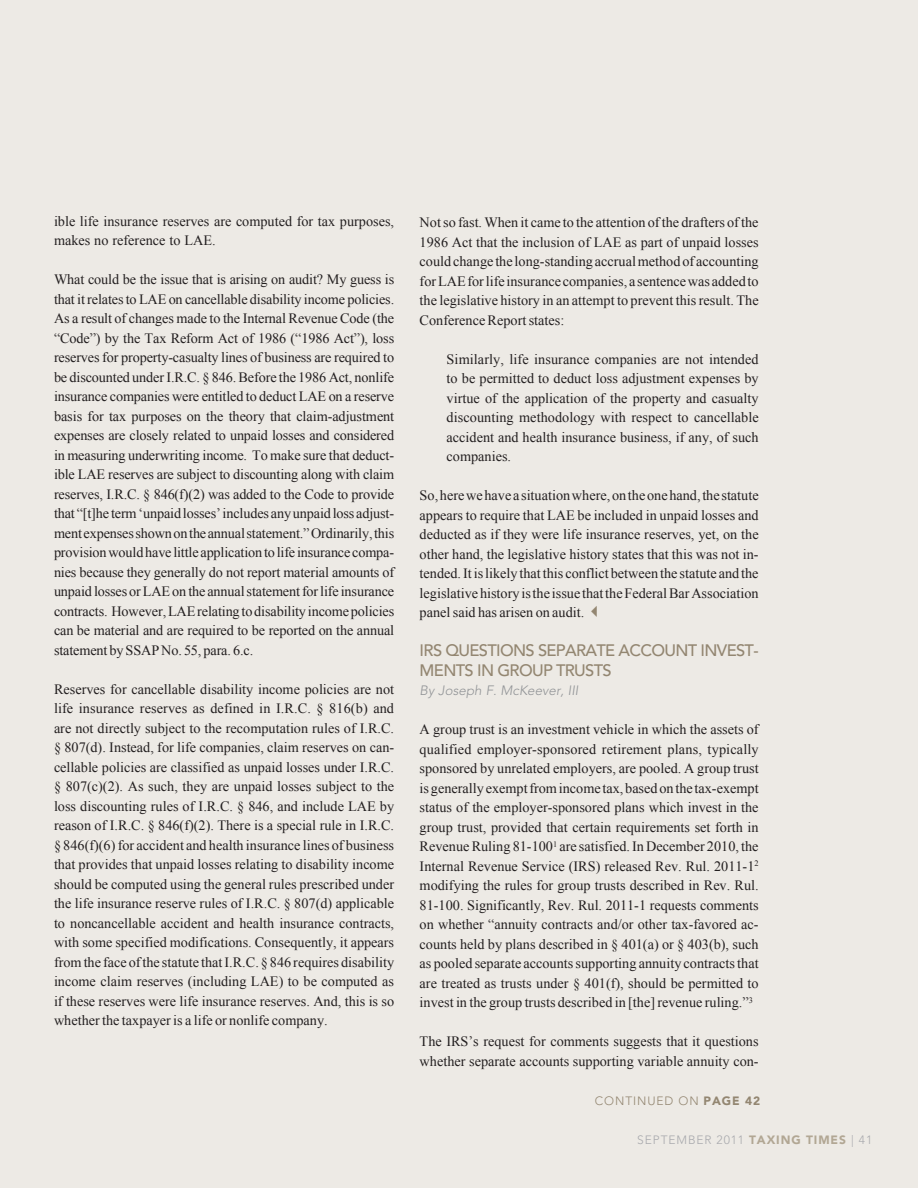
<style>
.page{position:relative;width:918px;height:1188px;background:#edeae5}
.page>*{position:absolute;margin:0;border:0;box-sizing:border-box;transform-origin:0 0}
.SUBHEADS-ALL{font:500 16.5px/19.5px "Avenir";letter-spacing:-.04em;color:#938671}
.body{font:14.25px/19.5px "Times New Roman";color:#231f20;text-align:justify}
.Body-no_indent{font:14.25px/19.5px "Times New Roman";color:#231f20}
.Body-no_indent-2{font:italic 300 13.5px "Avenir";color:#939598}
.t1{font:300 12px "Avenir";letter-spacing:.075em;color:#a8a9ad}
.t2{font:300 12px "Avenir";letter-spacing:.075em;color:#938671}
.s1{color:#938671}
.s2{font-weight:900}
.s3{font-weight:900;color:#b2a794}
</style>
<div class="page">
<p class="Body-no_indent" style="left:54px;top:211px;width:342px">ible life insurance reserves are computed for tax purposes, makes no reference to LAE.</p>
<p class="body" style="left:54px;top:270px;width:342px">What could be the issue that is arising on audit? My guess is that it relates to LAE on cancellable disability income policies.<br>As a result of changes made to the Internal Revenue Code (the “Code”) by the Tax Reform Act of 1986 (“1986 Act”), loss reserves for property-casualty lines of business are required to be discounted under I.R.C. § 846. Before the 1986 Act, nonlife insurance companies were entitled to deduct LAE on a reserve basis for tax purposes on the theory that claim-adjustment expenses are closely related to unpaid losses and considered in measuring underwriting income. To make sure that deduct&shy;ible LAE reserves are subject to discounting along with claim reserves, I.R.C. § 846(f)(2) was added to the Code to provide that “[t]he term ‘unpaid losses’ includes any unpaid loss adjust&shy;ment expenses shown on the annual statement.” Ordinarily, this provision would have little application to life insurance compa&shy;nies because they generally do not report material amounts of unpaid losses or LAE on the annual statement for life insurance contracts. However, LAE relating to disability income policies can be material and are required to be reported on the annual statement by SSAP No. 55, para. 6.c.</p>
<p class="body" style="left:54px;top:679px;width:342px">Reserves for cancellable disability income policies are not life insurance reserves as defined in I.R.C. § 816(b) and are not directly subject to the recomputation rules of I.R.C. § 807(d). Instead, for life companies, claim reserves on can&shy;cellable policies are classified as unpaid losses under I.R.C. § 807(c)(2). As such, they are unpaid losses subject to the loss discounting rules of I.R.C. § 846, and include LAE by reason of I.R.C. § 846(f)(2). There is a special rule in I.R.C. § 846(f)(6) for accident and health insurance lines of business that provides that unpaid losses relating to disability income should be computed using the general rules prescribed under the life insurance reserve rules of I.R.C. § 807(d) applicable to noncancellable accident and health insurance contracts, with some specified modifications. Consequently, it appears from the face of the statute that I.R.C. § 846 requires disability income claim reserves (including LAE) to be computed as if these reserves were life insurance reserves. And, this is so whether the taxpayer is a life or nonlife company.</p>
<p class="body" style="left:420px;top:213px;width:341px">Not so fast. When it came to the attention of the drafters of the 1986 Act that the inclusion of LAE as part of unpaid losses could change the long-standing accrual method of accounting for LAE for life insurance companies, a sentence was added to the legislative history in an attempt to prevent this result. The Conference Report states:</p>
<p class="body" style="left:447px;top:349px;width:314px">Similarly, life insurance companies are not intended to be permitted to deduct loss adjustment expenses by virtue of the application of the property and casualty discounting methodology with respect to cancellable accident and health insurance business, if any, of such companies.</p>
<p class="body" style="left:420px;top:486px;width:341px">So, here we have a situation where, on the one hand, the statute appears to require that LAE be included in unpaid losses and deducted as if they were life insurance reserves, yet, on the other hand, the legislative history states that this was not in&shy;tended. It is likely that this conflict between the statute and the legislative history is the issue that the Federal Bar Association panel said has arisen on audit. <span class="s1">✓</span></p>
<p class="SUBHEADS-ALL" style="left:420px;top:641px;width:341px">IRS QUESTIONS SEPARATE ACCOUNT INVEST-<br>MENTS IN GROUP TRUSTS</p>
<p class="Body-no_indent-2" style="left:420px;top:683px;width:160px">By Joseph F. McKeever, III</p>
<p class="body" style="left:420px;top:720px;width:341px">A group trust is an investment vehicle in which the assets of qualified employer-sponsored retirement plans, typically sponsored by unrelated employers, are pooled. A group trust is generally exempt from income tax, based on the tax-exempt status of the employer-sponsored plans which invest in the group trust, provided that certain requirements set forth in Revenue Ruling 81-100<sup>1</sup> are satisfied. In December 2010, the Internal Revenue Service (IRS) released Rev. Rul. 2011-1<sup>2 </sup>modifying the rules for group trusts described in Rev. Rul.<br>81-100. Significantly, Rev. Rul. 2011-1 requests comments on whether “annuity contracts and/or other tax-favored ac&shy;counts held by plans described in § 401(a) or § 403(b), such as pooled separate accounts supporting annuity contracts that are treated as trusts under § 401(f), should be permitted to invest in the group trusts described in [the] revenue ruling.”<sup>3</sup></p>
<p class="body" style="left:420px;top:1032px;width:341px">The IRS’s request for comments suggests that it questions whether separate accounts supporting variable annuity con-</p>
<p class="t2" style="left:595px;top:1093px;width:167px">CONTINUED ON <span class="s2">PAGE 42</span></p>
<p class="t1" style="left:637px;top:1132px;width:236px">SEPTEMBER 2011 <span class="s3">TAXING TIMES</span> | 41</p>
</div>
